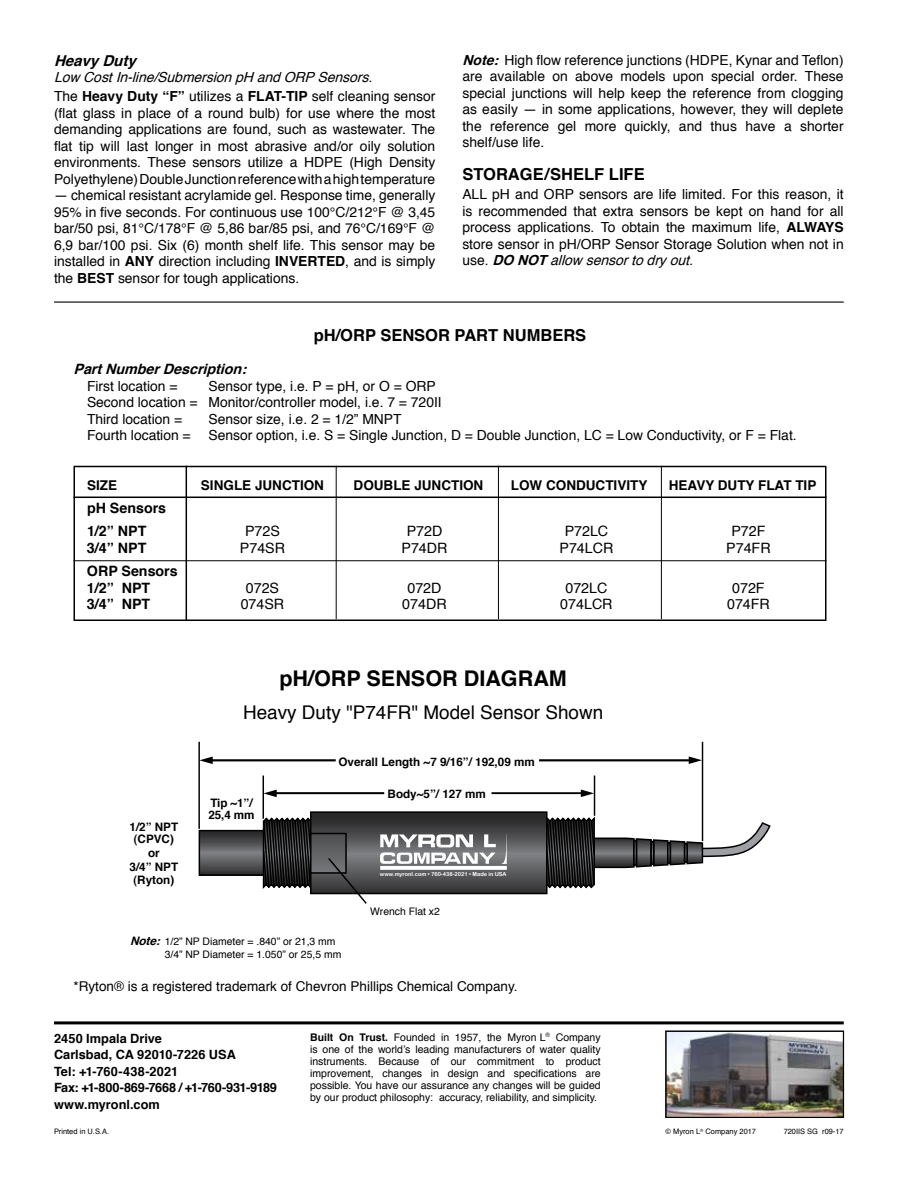
<style>
.page{position:relative;width:918px;height:1188px;background:#fff}
.page>*{position:absolute;margin:0;border:0;box-sizing:border-box;transform-origin:0 0}
.t1{font:700 21.6px "Helvetica";color:#000}
.t2{font:18.9px "Helvetica";color:#000}
.t3{font:700 16.5px "Helvetica";color:#000}
.t4{font:italic 700 15px "Helvetica";color:#000}
.t5{font:14.25px "Helvetica";color:#000}
.t6{font:700 14.25px/23.2px "Helvetica";color:#000}
.t7{font:italic 700 14.25px "Helvetica";color:#000}
.t8{font:13.8px/16.5px "Helvetica";color:#000;text-align:justify}
.t9{font:italic 13.8px/19.2px "Helvetica";color:#000}
.t10{font:700 13.5px "Helvetica";color:#000}
.t11{font:13.5px "Helvetica";color:#000}
.t12{font:700 12.75px/16.5px "Helvetica";color:#000}
.t13{font:700 11.7px/12.9px "Helvetica";color:#000;text-align:center}
.t14{font:italic 700 11.7px "Helvetica";color:#000}
.t15{font:10.5px/12px "Helvetica";color:#000;text-align:justify}
.t16{font:10.35px/13px "Helvetica";color:#000}
.t17{font:7.5px "Helvetica";color:#000}
.t18{font:5.55px "Arial Rounded MT Bold";color:#fff}
.s1{font-style:normal}
.s2{font-weight:700;font-style:normal}
.s3{font-weight:700}
.s4{font-weight:700;font-style:italic}
.s5{font-style:italic}
.s6{font-family:"Arial"}
</style>
<div class="page">
<hr style="left:54px;top:302px;width:790px;height:1px;background:#000">
<hr style="left:336px;top:466px;width:1px;height:153px;background:#000">
<hr style="left:498px;top:466px;width:1px;height:153px;background:#000">
<hr style="left:661px;top:466px;width:1px;height:153px;background:#000">
<hr style="left:186px;top:466px;width:1px;height:154px;background:#000">
<hr style="left:74px;top:560px;width:752px;height:1px;background:#000">
<hr style="left:74px;top:497px;width:752px;height:1px;background:#000">
<div style="left:73px;top:466px;width:754px;height:155px;border:1px solid #000"></div>
<svg style="left:202px;top:833px;width:60px;height:40px;background:#555658"></svg>
<div style="left:199px;top:830px;width:66px;height:46px;border:2px solid #000"></div>
<svg style="left:262px;top:816px;width:48px;height:73px;background:#2e2e2f"></svg>
<svg style="left:548px;top:814px;width:223px;height:75px"></svg>
<svg style="left:313px;top:814px;width:232px;height:77px;background:#48484a"></svg>
<div style="left:310px;top:811px;width:238px;height:83px;border:2px solid #000"></div>
<div style="left:311px;top:834px;width:35px;height:39px;background:linear-gradient(to bottom,#4e4e50,#77787b)"></div>
<div style="left:310px;top:833px;width:37px;height:41px;border:2px solid #000"></div>
<svg style="left:380px;top:834px;width:127px;height:30px"></svg>
<svg style="left:380px;top:866px;width:127px;height:4px"></svg>
<svg style="left:581px;top:790px;width:13px;height:7px"></svg>
<svg style="left:264px;top:790px;width:13px;height:7px"></svg>
<svg style="left:689px;top:756px;width:13px;height:8px"></svg>
<svg style="left:200px;top:757px;width:13px;height:7px"></svg>
<hr style="left:198px;top:742px;width:2px;height:87px;background:#000">
<hr style="left:702px;top:742px;width:1px;height:99px;background:#000">
<hr style="left:263px;top:776px;width:1px;height:43px;background:#000">
<hr style="left:594px;top:776px;width:1px;height:40px;background:#000">
<hr style="left:211px;top:759px;width:125px;height:2px;background:#000">
<hr style="left:274px;top:792px;width:110px;height:2px;background:#000">
<hr style="left:492px;top:792px;width:93px;height:2px;background:#000">
<hr style="left:539px;top:759px;width:153px;height:2px;background:#000">
<svg style="left:327px;top:856px;width:41px;height:48px"></svg>
<img style="left:668px;top:1033px;width:174px;height:82px">
<div style="left:665px;top:1031px;width:179px;height:87px;border:1px solid #000"></div>
<hr style="left:54px;top:1021px;width:790px;height:3px;background:#000">
<p class="t4" style="left:54px;top:48px;width:90px">HeavyDuty</p>
<p class="t9" style="left:54px;top:68px;width:383px">LowCostIn-line/SubmersionpHandORPSensors.<br><span class="s1">The</span> <span class="s2">Heavy Duty “F”</span> <span class="s1">utilizes a</span> <span class="s2">FLAT-TIP</span> <span class="s1">self cleaning sensor</span></p>
<p class="t8" style="left:54px;top:105px;width:383px">(flat glass in place of a round bulb) for use where the most demanding applications are found, such as wastewater. The flat tip will last longer in most abrasive and/or oily solution environments. These sensors utilize a HDPE (High Density Polyethylene) Double Junction reference with a high temperature</p>
<p class="t8" style="left:54px;top:188px;width:383px">— chemical resistant acrylamide gel. Response time, generally 95% in five seconds. For continuous use 100°C/212°F @ 3,45 bar/50 psi, 81°C/178°F @ 5,86 bar/85 psi, and 76°C/169°F @ 6,9 bar/100 psi. Six (6) month shelf life. This sensor may be installed in <span class="s3">ANY</span> direction including <span class="s3">INVERTED</span>, and is simply the <span class="s3">BEST</span> sensor for tough applications.</p>
<p class="t8" style="left:462px;top:52px;width:383px"><span class="s4">Note:</span>High flow reference junctions (HDPE, Kynar and Teflon) are available on above models upon special order. These special junctions will help keep the reference from clogging as easily — in some applications, however, they will deplete the reference gel more quickly, and thus have a shorter shelf/use life.</p>
<p class="t3" style="left:462px;top:161px;width:184px">STORAGE/SHELF LIFE</p>
<p class="t8" style="left:462px;top:187px;width:383px">ALL pH and ORP sensors are life limited. For this reason, it is recommended that extra sensors be kept on hand for all process applications. To obtain the maximum life, <span class="s3">ALWAYS </span>store sensor in pH/ORP Sensor Storage Solution when not in u s e . <span class="s4">DONOT</span><span class="s5">allowsensortodryout.</span></p>
<p class="t3" style="left:314px;top:322px;width:274px">pH/ORP SENSOR PART NUMBERS</p>
<p class="t7" style="left:74px;top:358px;width:180px">PartNumberDescription:</p>
<p class="t8" style="left:87px;top:378px;width:92px">First location =</p>
<p class="t8" style="left:87px;top:378px;width:356px;text-align:left;text-indent:122px">Sensor type, i.e. P = pH, or O = ORP<br>Second location = Monitor/controller model, i.e. 7 = 720<span class="s6">II<br></span>Third location =</p>
<p class="t8" style="left:209px;top:411px;width:195px">Sensor size, i.e. 2 = 1/2” MNPT</p>
<p class="t8" style="left:87px;top:428px;width:105px">Fourth location =</p>
<p class="t8" style="left:209px;top:428px;width:590px">Sensor option, i.e. S = Single Junction, D = Double Junction, LC = Low Conductivity, or F = Flat.</p>
<p class="t10" style="left:87px;top:474px;width:32px">SIZE</p>
<p class="t10" style="left:201px;top:474px;width:125px">SINGLE JUNCTION</p>
<p class="t10" style="left:354px;top:474px;width:131px">DOUBLE JUNCTION</p>
<p class="t10" style="left:511px;top:474px;width:138px">LOW CONDUCTIVITY</p>
<p class="t10" style="left:669px;top:474px;width:149px">HEAVY DUTY FLAT TIP</p>
<p class="t6" style="left:87px;top:497px;width:81px">pH Sensors<br>1/2” NPT</p>
<p class="t5" style="left:245px;top:520px;width:36px">P72S</p>
<p class="t5" style="left:407px;top:520px;width:37px">P72D</p>
<p class="t5" style="left:565px;top:520px;width:45px">P72LC</p>
<p class="t5" style="left:731px;top:520px;width:36px">P72F</p>
<p class="t6" style="left:87px;top:536px;width:61px">3/4” NPT</p>
<p class="t5" style="left:240px;top:537px;width:47px">P74SR</p>
<p class="t5" style="left:402px;top:537px;width:47px">P74DR</p>
<p class="t5" style="left:560px;top:537px;width:55px">P74LCR</p>
<p class="t5" style="left:726px;top:537px;width:46px">P74FR</p>
<p class="t6" style="left:87px;top:563px;width:92px;line-height:16.5px">ORP Sensors<br>1/2” NPT</p>
<p class="t5" style="left:246px;top:577px;width:35px">072S</p>
<p class="t5" style="left:407px;top:577px;width:36px">072D</p>
<p class="t5" style="left:565px;top:577px;width:43px">072LC</p>
<p class="t5" style="left:732px;top:577px;width:34px">072F</p>
<p class="t6" style="left:87px;top:593px;width:65px">3/4” NPT</p>
<p class="t5" style="left:241px;top:593px;width:45px">074SR</p>
<p class="t5" style="left:402px;top:593px;width:46px">074DR</p>
<p class="t5" style="left:560px;top:593px;width:54px">074LCR</p>
<p class="t5" style="left:727px;top:593px;width:44px">074FR</p>
<h1 class="t1" style="left:279px;top:663px;width:289px">pH/ORP SENSOR DIAGRAM</h1>
<p class="t13" style="left:130px;top:821px;width:50px">1/2” NPT (CPVC)</p>
<p class="t13" style="left:130px;top:847px;width:50px;line-height:14px">or<br>3/4” NPT</p>
<p class="t13" style="left:133px;top:874px;width:42px">(Ryton)</p>
<h2 class="t2" style="left:243px;top:700px;width:362px">Heavy Duty "P74FR" Model Sensor Shown</h2>
<p class="t13" style="left:209px;top:797px;width:48px;text-align:left">Tip ~1”/<br>25,4 mm</p>
<p class="t13" style="left:339px;top:756px;width:198px">Overall Length ~7 9/16”/ 192,09 mm</p>
<p class="t13" style="left:388px;top:788px;width:100px">Body~5”/ 127 mm</p>
<p class="t18" style="left:380px;top:870px;width:128px">www.myronl.com • 760-438-2021 • Made in USA</p>
<p class="t16" style="left:370px;top:905px;width:71px">Wrench Flat x2</p>
<p class="t14" style="left:130px;top:933px;width:36px">Note:</p>
<p class="t16" style="left:165px;top:936px;width:178px">1/2” NP Diameter = .840” or 21,3 mm<br>3/4” NP Diameter = 1.050” or 25,5 mm</p>
<p class="t11" style="left:74px;top:975px;width:446px">*Ryton® is a registered trademark of Chevron Phillips Chemical Company.</p>
<p class="t15" style="left:310px;top:1031px;width:292px"><span class="s3">Built On Trust.</span> Founded in 1957, the Myron L<sup>®</sup> Company is one of the world’s leading manufacturers of water quality instruments. Because of our commitment to product improvement, changes in design and specifications are possible. You have our assurance any changes will be guided by our product philosophy: accuracy, reliability, and simplicity.</p>
<p class="t12" style="left:54px;top:1030px;width:224px">2450 Impala Drive<br>Carlsbad, CA 92010-7226 USA<br>Tel: +1-760-438-2021<br>Fax: +1-800-869-7668 / +1-760-931-9189 www.myronl.com</p>
<p class="t17" style="left:54px;top:1126px;width:57px">Printed in U.S.A.</p>
<p class="t17" style="left:666px;top:1126px;width:92px">© Myron L<sup>®</sup> Company 2017</p>
<p class="t17" style="left:784px;top:1126px;width:62px">720<span class="s6">II</span>S SG r09-17</p>
</div>
